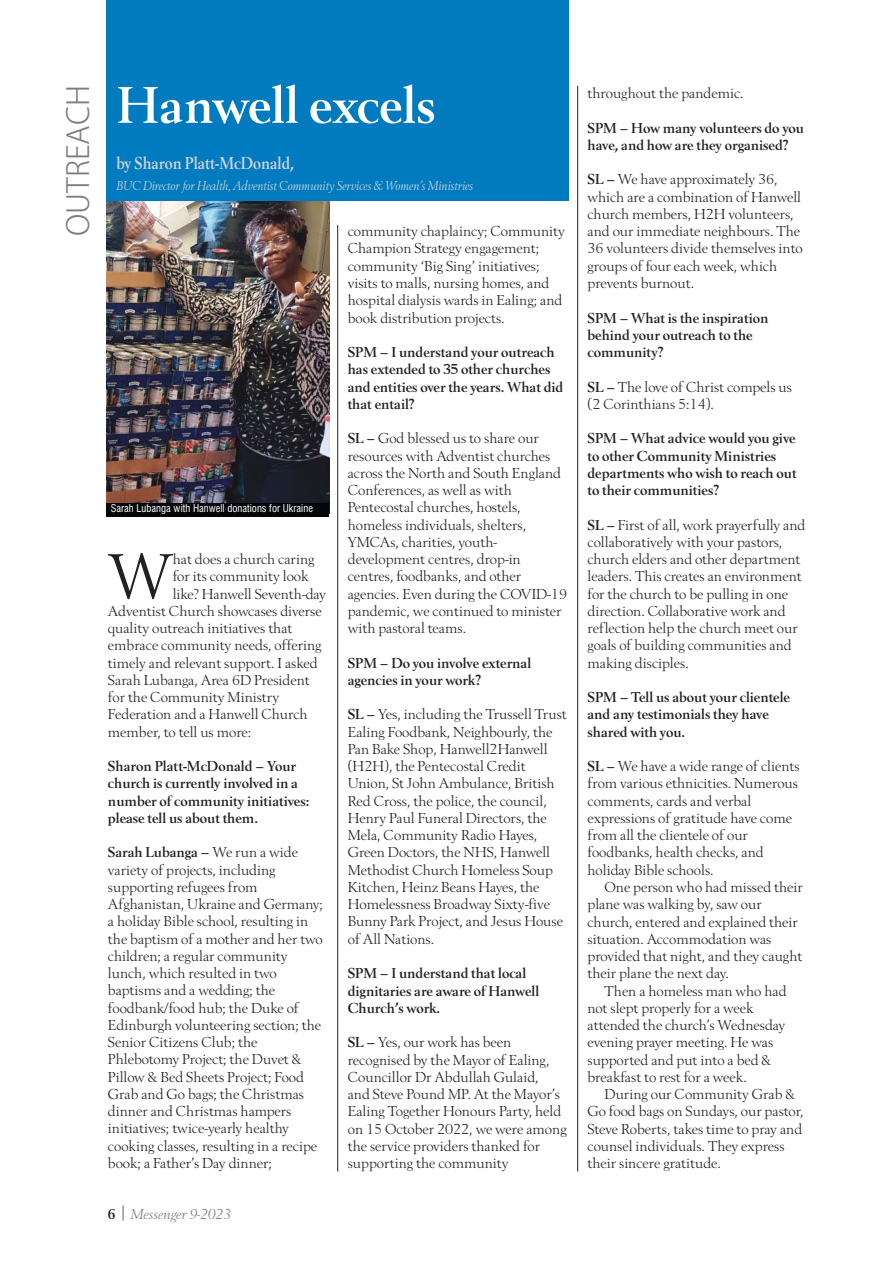
<style>
.page{position:relative;width:894px;height:1264px;background:#fff}
.page>*{position:absolute;margin:0;border:0;box-sizing:border-box;transform-origin:0 0}
.t1{font:66.75px "Berling T";color:#232021}
.t2{font:700 54px "Berling T";color:#fff}
.t3{font:30px "Koz Go Pr 6 N Light Proportional";color:#7e7d7e}
.t4{font:700 18px "Berling T";color:#d6d4d5;scale:.9 1}
.t5{font:15px/17.2px "Berling T";color:#232021}
.t6{font:700 15px/17.2px "Berling T";color:#232021}
.t7{font:italic 15px "Berling T";color:#7e7d7e}
.t8{font:italic 13.5px "Berling T";color:#d6d4d5;scale:.9 1}
.t9{font:condensed 10.5px "Swiss 721 BT";color:#fff}
.s1{font-weight:700}
.s2{font-weight:700;font-style:normal;color:#232021}
.s3{font-family:"Swiss 721 BT";font-weight:300;font-style:normal;font-stretch:condensed;color:#232021}
</style>
<div class="page">
<hr style="left:577px;top:86px;width:1px;height:1085px;background:#232021">
<hr style="left:337px;top:225px;width:1px;height:946px;background:#232021">
<img style="left:106px;top:200px;width:223px;height:303px">
<div style="left:106px;top:503px;width:223px;height:13px;background:#040609"></div>
<div style="left:106px;top:0;width:462px;height:200px;background:#017bc0"></div>
<h3 class="t3" style="left:66px;top:236px;width:152px;rotate:-90deg">OUTREACH</h3>
<h2 class="t2" style="left:116px;top:84px;width:320px">Hanwell excels</h2>
<p class="t4" style="left:116px;top:156px;width:199px">by Sharon Platt-McDonald,</p>
<p class="t8" style="left:116px;top:181px;width:398px">BUC Director for Health, Adventist Community Services &amp; Women’s Ministries</p>
<p class="t9" style="left:111px;top:504px;width:204px">Sarah Lubanga with Hanwell donations for Ukraine</p>
<h1 class="t1" style="left:108px;top:549px;width:66px">W</h1>
<p class="t5" style="left:173px;top:551px;width:143px">hat does a church caring</p>
<p class="t5" style="left:173px;top:568px;width:137px">for its community look</p>
<p class="t5" style="left:173px;top:586px;width:155px">like? Hanwell Seventh-day</p>
<p class="t5" style="left:108px;top:603px;width:215px">Adventist Church showcases diverse</p>
<p class="t5" style="left:108px;top:620px;width:186px">quality outreach initiatives that</p>
<p class="t5" style="left:108px;top:637px;width:215px">embrace community needs, offering</p>
<p class="t5" style="left:108px;top:655px;width:211px">timely and relevant support. I asked</p>
<p class="t5" style="left:108px;top:672px;width:203px">Sarah Lubanga, Area 6D President</p>
<p class="t5" style="left:108px;top:689px;width:173px">for the Community Ministry</p>
<p class="t5" style="left:108px;top:706px;width:201px">Federation and a Hanwell Church</p>
<p class="t5" style="left:108px;top:724px;width:145px">member, to tell us more:</p>
<p class="t6" style="left:108px;top:758px;width:203px">Sharon Platt-McDonald – Your church is currently involved in a number of community initiatives: please tell us about them.</p>
<p class="t5" style="left:108px;top:844px;width:216px"><span class="s1">Sarah Lubanga –</span> We run a wide variety of projects, including supporting refugees from<br>Afghanistan, Ukraine and Germany; a holiday Bible school, resulting in the baptism of a mother and her two children; a regular community lunch, which resulted in two baptisms and a wedding; the foodbank/food hub; the Duke of<br>Edinburgh volunteering section; the<br>Senior Citizens Club; the<br>Phlebotomy Project; the Duvet &amp;<br>Pillow &amp; Bed Sheets Project; Food<br>Grab and Go bags; the Christmas dinner and Christmas hampers initiatives; twice-yearly healthy cooking classes, resulting in a recipe book; a Father’s Day dinner;</p>
<p class="t7" style="left:108px;top:1207px;width:125px"><span class="s2">6</span> <span class="s3">|</span> Messenger 9-2023</p>
<p class="t5" style="left:347px;top:223px;width:218px">community chaplaincy; Community Champion Strategy engagement; community ‘Big Sing’ initiatives; visits to malls, nursing homes, and hospital dialysis wards in Ealing; and book distribution projects.</p>
<p class="t6" style="left:347px;top:344px;width:217px">SPM – I understand your outreach has extended to 35 other churches and entities over the years. What did that entail?</p>
<p class="t5" style="left:347px;top:430px;width:221px"><span class="s1">SL –</span> God blessed us to share our resources with Adventist churches across the North and South England<br>Conferences, as well as with<br>Pentecostal churches, hostels, homeless individuals, shelters,<br>YMCAs, charities, youth&shy;development centres, drop-in centres, foodbanks, and other agencies. Even during the COVID-19 pandemic, we continued to minister with pastoral teams.</p>
<p class="t6" style="left:347px;top:655px;width:185px">SPM – Do you involve external agencies in your work?</p>
<p class="t5" style="left:347px;top:706px;width:220px"><span class="s1">SL –</span> Yes, including the Trussell Trust<br>Ealing Foodbank, Neighbourly, the<br>Pan Bake Shop, Hanwell2Hanwell (H2H), the Pentecostal Credit<br>Union, St John Ambulance, British<br>Red Cross, the police, the council,<br>Henry Paul Funeral Directors, the<br>Mela, Community Radio Hayes,<br>Green Doctors, the NHS, Hanwell<br>Methodist Church Homeless Soup<br>Kitchen, Heinz Beans Hayes, the<br>Homelessness Broadway Sixty-five<br>Bunny Park Project, and Jesus House of All Nations.</p>
<p class="t6" style="left:347px;top:965px;width:193px">SPM – I understand that local dignitaries are aware of Hanwell<br>Church’s work.</p>
<p class="t5" style="left:347px;top:1034px;width:220px"><span class="s1">SL –</span> Yes, our work has been recognised by the Mayor of Ealing,<br>Councillor Dr Abdullah Gulaid,<br>and Steve Pound MP. At the Mayor’s<br>Ealing Together Honours Party, held on 15 October 2022, we were among the service providers thanked for supporting the community</p>
<p class="t5" style="left:587px;top:85px;width:158px">throughout the pandemic.</p>
<p class="t6" style="left:587px;top:120px;width:218px">SPM – How many volunteers do you have, and how are they organised?</p>
<p class="t5" style="left:587px;top:172px;width:216px"><span class="s1">SL –</span> We have approximately 36, which are a combination of Hanwell church members, H2H volunteers, and our immediate neighbours. The<br>36 volunteers divide themselves into groups of four each week, which prevents burnout.</p>
<p class="t6" style="left:587px;top:310px;width:182px">SPM – What is the inspiration behind your outreach to the community?</p>
<p class="t5" style="left:587px;top:379px;width:206px"><span class="s1">SL –</span> The love of Christ compels us (2 Corinthians 5:14).</p>
<p class="t6" style="left:587px;top:431px;width:211px">SPM – What advice would you give to other Community Ministries departments who wish to reach out to their communities?</p>
<p class="t5" style="left:587px;top:517px;width:219px"><span class="s1">SL –</span> First of all, work prayerfully and collaboratively with your pastors, church elders and other department leaders. This creates an environment for the church to be pulling in one direction. Collaborative work and reflection help the church meet our goals of building communities and making disciples.</p>
<p class="t6" style="left:587px;top:689px;width:204px">SPM – Tell us about your clientele and any testimonials they have shared with you.</p>
<p class="t5" style="left:587px;top:758px;width:213px"><span class="s1">SL –</span> We have a wide range of clients from various ethnicities. Numerous comments, cards and verbal expressions of gratitude have come from all the clientele of our foodbanks, health checks, and holiday Bible schools.</p>
<p class="t5" style="left:587px;top:879px;width:217px;text-indent:17px">One person who had missed their plane was walking by, saw our church, entered and explained their situation. Accommodation was provided that night, and they caught their plane the next day.</p>
<p class="t5" style="left:587px;top:982px;width:201px;text-indent:17px">Then a homeless man who had not slept properly for a week attended the church’s Wednesday evening prayer meeting. He was supported and put into a bed &amp; breakfast to rest for a week.</p>
<p class="t5" style="left:587px;top:1086px;width:217px;text-indent:17px">During our Community Grab &amp;<br>Go food bags on Sundays, our pastor,<br>Steve Roberts, takes time to pray and counsel individuals. They express their sincere gratitude.</p>
</div>
